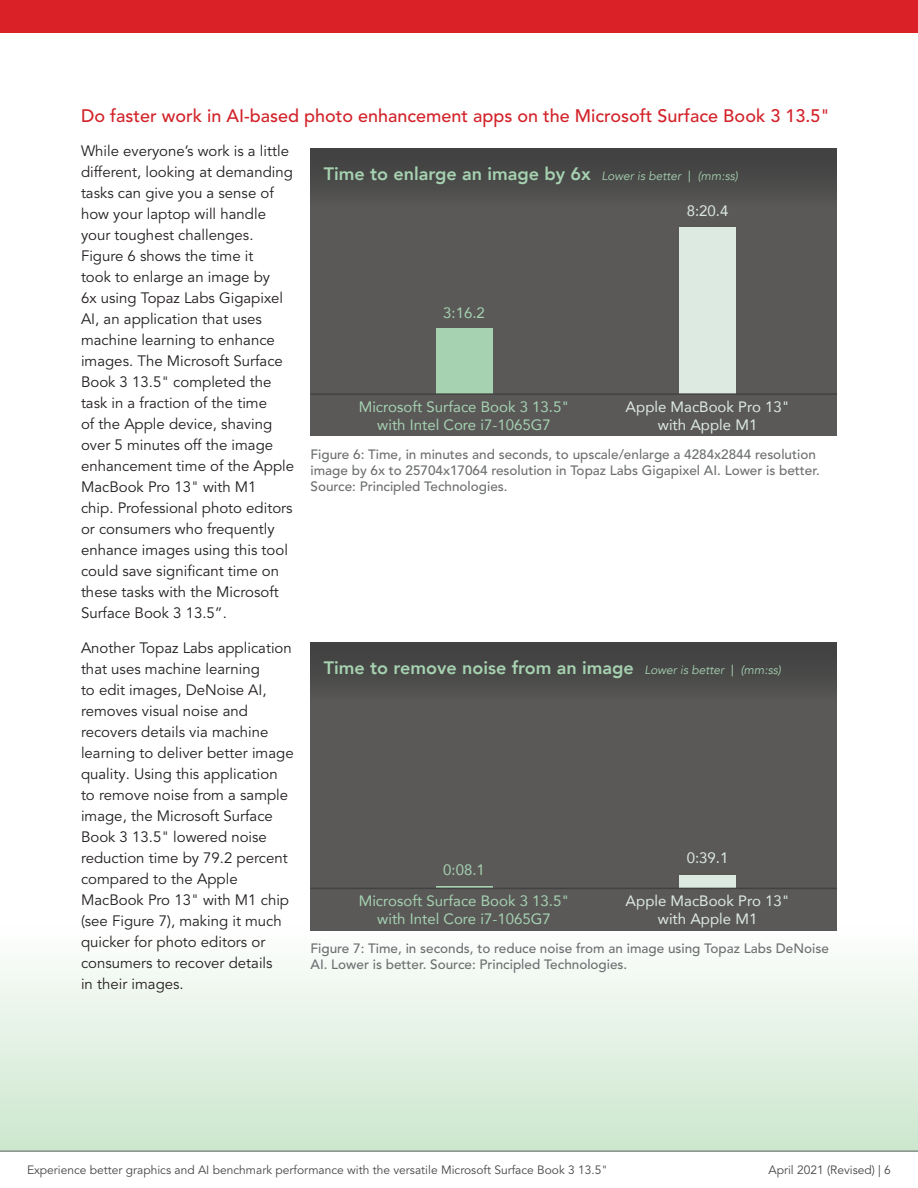
<style>
.page{position:relative;width:918px;height:1188px;background:#fff}
.page>*{position:absolute;margin:0;border:0;box-sizing:border-box;transform-origin:0 0}
.t1{font:800 18px "Avenir";color:#a6d2b1}
.t2{font:500 18px "Avenir LT Pro";color:#d2232a}
.t3{font:15px/21px "Avenir LT Pro";color:#231f20}
.t4{font:15px/18px "Avenir";color:#a6d2b1;text-align:center}
.t5{font:15px/18px "Avenir";color:#ddeae2;text-align:center}
.t6{font:500 13.5px/16.2px "Avenir LT Pro";color:#6d6f71}
.t7{font:12px "Avenir LT Pro";color:#464647}
.s1{font-weight:400;font-style:italic;font-size:12px}
</style>
<div class="page">
<div style="left:0;top:904px;width:918px;height:248px;background:linear-gradient(to bottom,#fff,#cbe5cc)"></div>
<div style="left:310px;top:148px;width:527px;height:288px;background:#5a5958"></div>
<div style="left:310px;top:148px;width:527px;height:58px;background:linear-gradient(to bottom,#3d3e3d,#555554)"></div>
<div style="left:436px;top:329px;width:56px;height:65px;background:#a6d2b1"></div>
<div style="left:679px;top:227px;width:57px;height:167px;background:#ddeae2"></div>
<hr style="left:310px;top:393px;width:527px;height:2px;background:#414241">
<div style="left:310px;top:643px;width:527px;height:288px;background:#5a5958"></div>
<div style="left:310px;top:643px;width:527px;height:57px;background:linear-gradient(to right,#494a49,#494a49)"></div>
<hr style="left:436px;top:886px;width:56px;height:2px;background:#a6d2b1">
<div style="left:679px;top:875px;width:57px;height:13px;background:#ddeae2"></div>
<hr style="left:310px;top:888px;width:527px;height:1px;background:#414241">
<hr style="left:0;top:1151px;width:918px;height:1px;background:#616265">
<div style="left:0;top:0;width:918px;height:32px;background:#da2128"></div>
<p class="t2" style="left:81px;top:105px;width:750px">Do faster work in AI-based photo enhancement apps on the Microsoft Surface Book 3 13.5"</p>
<p class="t3" style="left:81px;top:141px;width:215px">While everyone’s work is a little different, looking at demanding tasks can give you a sense of how your laptop will handle your toughest challenges.<br>Figure 6 shows the time it<br>took to enlarge an image by<br>6x using Topaz Labs Gigapixel<br>AI, an application that uses machine learning to enhance images. The Microsoft Surface<br>Book 3 13.5" completed the task in a fraction of the time<br>of the Apple device, shaving over 5 minutes off the image enhancement time of the Apple<br>MacBook Pro 13" with M1<br>chip. Professional photo editors or consumers who frequently enhance images using this tool could save significant time on these tasks with the Microsoft<br>Surface Book 3 13.5”.</p>
<p class="t3" style="left:81px;top:637px;width:214px">Another Topaz Labs application that uses machine learning<br>to edit images, DeNoise AI, removes visual noise and recovers details via machine learning to deliver better image quality. Using this application to remove noise from a sample image, the Microsoft Surface<br>Book 3 13.5" lowered noise reduction time by 79.2 percent compared to the Apple<br>MacBook Pro 13" with M1 chip (see Figure 7), making it much quicker for photo editors or consumers to recover details<br>in their images.</p>
<p class="t1" style="left:324px;top:160px;width:416px">Time to enlarge an image by 6x <span class="s1">Lower is better</span> <sub>|</sub> <span class="s1">(mm:ss)</span></p>
<p class="t5" style="left:687px;top:202px;width:43px">8:20.4</p>
<p class="t4" style="left:443px;top:303px;width:43px">3:16.2</p>
<p class="t4" style="left:359px;top:397px;width:212px">Microsoft Surface Book 3 13.5" with Intel Core i7-1065G7</p>
<p class="t5" style="left:626px;top:397px;width:166px">Apple MacBook Pro 13" with Apple M1</p>
<p class="t6" style="left:310px;top:446px;width:511px">Figure 6: Time, in minutes and seconds, to upscale/enlarge a 4284x2844 resolution image by 6x to 25704x17064 resolution in Topaz Labs Gigapixel AI. Lower is better.<br>Source: Principled Technologies.</p>
<p class="t1" style="left:324px;top:654px;width:459px">Time to remove noise from an image <span class="s1">Lower is better</span> <sub>|</sub> <span class="s1">(mm:ss)</span></p>
<p class="t5" style="left:687px;top:849px;width:43px">0:39.1</p>
<p class="t4" style="left:443px;top:861px;width:43px">0:08.1</p>
<p class="t4" style="left:359px;top:892px;width:212px">Microsoft Surface Book 3 13.5" with Intel Core i7-1065G7</p>
<p class="t5" style="left:626px;top:892px;width:166px">Apple MacBook Pro 13" with Apple M1</p>
<p class="t6" style="left:310px;top:940px;width:520px">Figure 7: Time, in seconds, to reduce noise from an image using Topaz Labs DeNoise<br>AI. Lower is better. Source: Principled Technologies.</p>
<p class="t7" style="left:27px;top:1163px;width:582px">Experience better graphics and AI benchmark performance with the versatile Microsoft Surface Book 3 13.5"</p>
<p class="t7" style="left:769px;top:1163px;width:124px">April 2021 (Revised) | 6</p>
</div>
